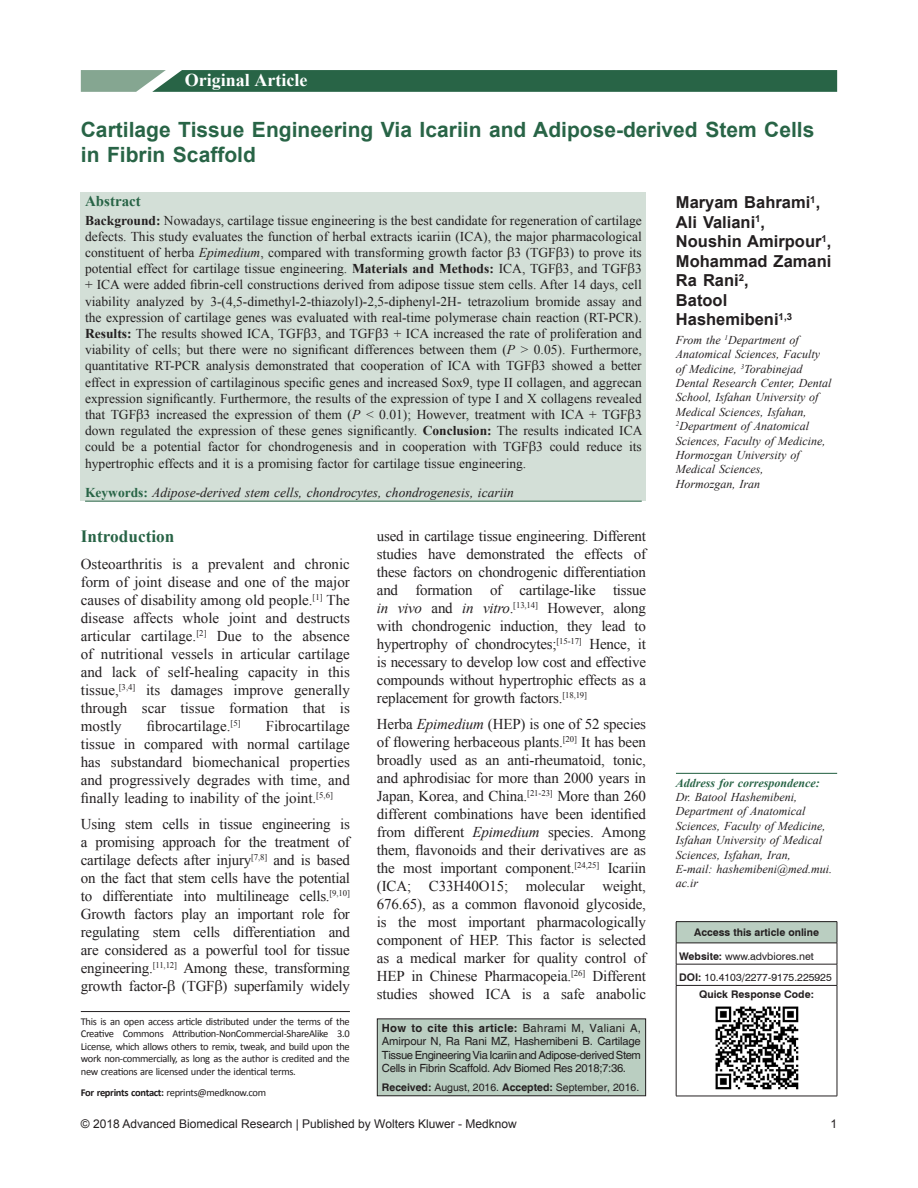
<style>
.page{position:relative;width:918px;height:1188px;background:#fff}
.page>*{position:absolute;margin:0;border:0;box-sizing:border-box;transform-origin:0 0}
.AT{font:700 21px/25.2px "Arial";color:#286446}
.AH{font:700 18px "Times New Roman";color:#fff}
.t1{font:700 17.25px "Times New Roman";color:#286446}
.AU{font:700 16.5px/19.5px "Arial";color:#231f20}
.TX{font:15px/18px "Times New Roman";letter-spacing:-.01em;color:#231f20;text-align:justify}
.ABSH{font:700 15px "Times New Roman";color:#286446}
.ABS{font:13.5px/16.2px "Times New Roman";color:#231f20;text-align:justify}
.KWD{font:italic 13.5px "Times New Roman";color:#231f20}
.AFF{font:italic 12px/14.4px "Times New Roman";color:#231f20}
.ADD{font:italic 12px/14.4px "Times New Roman";color:#231f20}
.t2{font:12px "Arial";color:#231f20}
.HTC{font:11.25px/13.5px "Helvetica";letter-spacing:-.025em;color:#231f20;text-align:justify}
.TX-2{font:10.5px/12.6px "Calibri";letter-spacing:-.03em;color:#211d1e;text-align:justify}
.HIS{font:10.5px "Helvetica";color:#231f20}
.DOI{font:10.5px "Swiss 721 BT";color:#231f20}
.Website{font:10.5px "Swiss 721 BT";color:#231f20}
.ATAO{font:700 10.5px "Swiss 721 BT";color:#231f20}
.QRC{font:700 10.5px "Swiss 721 BT";color:#231f20}
.s1{font-weight:700}
.s2{font-style:italic}
.s3{font-weight:700;font-style:normal;color:#286446}
.s4{font-weight:700;color:#286446}
</style>
<div class="page">
<hr style="left:676px;top:773px;width:161px;height:1px;background:#286446">
<div style="left:81px;top:192px;width:565px;height:309px;background:#d3dfd7"></div>
<hr style="left:85px;top:501px;width:557px;height:1px;background:#286446">
<svg style="left:81px;top:70px;width:756px;height:22px"></svg>
<div style="left:676px;top:922px;width:161px;height:21px;background:#bacec1"></div>
<hr style="left:676px;top:943px;width:161px;height:1px;background:#231f20">
<hr style="left:676px;top:964px;width:161px;height:1px;background:#231f20">
<hr style="left:676px;top:985px;width:161px;height:1px;background:#231f20">
<hr style="left:676px;top:921px;width:161px;height:1px;background:#231f20">
<svg style="left:676px;top:922px;width:1px;height:63px"></svg>
<svg style="left:837px;top:922px;width:1px;height:63px"></svg>
<hr style="left:676px;top:986px;width:1px;height:110px;background:#231f20">
<hr style="left:837px;top:986px;width:1px;height:110px;background:#231f20">
<hr style="left:676px;top:1096px;width:161px;height:1px;background:#231f20">
<img style="left:715px;top:1006px;width:84px;height:84px">
<hr style="left:81px;top:1011px;width:269px;height:1px;background:#231f20">
<div style="left:377px;top:1019px;width:269px;height:77px;background:#bacec1"></div>
<div style="left:377px;top:1018px;width:269px;height:78px;border:1px solid #231f20"></div>
<p class="AH" style="left:185px;top:67px;width:124px">Original Article</p>
<p class="AT" style="left:81px;top:117px;width:735px">Cartilage Tissue Engineering Via Icariin and Adipose‑derived Stem Cells in Fibrin Scaffold</p>
<p class="ABSH" style="left:85px;top:190px;width:57px">Abstract</p>
<p class="ABS" style="left:85px;top:212px;width:559px"><span class="s1">Background:</span> Nowadays, cartilage tissue engineering is the best candidate for regeneration of cartilage defects. This study evaluates the function of herbal extracts icariin (ICA), the major pharmacological constituent of herba <span class="s2">Epimedium</span>, compared with transforming growth factor 3 (TGF 3) to prove its potential effect for cartilage tissue engineering. <span class="s1">Materials and Methods:</span> ICA, TGF 3, and TGF 3 + ICA were added fibrin‑cell constructions derived from adipose tissue stem cells. After 14 days, cell viability analyzed by 3‑(4,5‑dimethyl‑2‑thiazolyl)‑2,5‑diphenyl‑2H‑ tetrazolium bromide assay and the expression of cartilage genes was evaluated with real‑time polymerase chain reaction (RT‑PCR).<br><span class="s1">Results:</span> The results showed ICA, TGF 3, and TGF 3 + ICA increased the rate of proliferation and viability of cells; but there were no significant differences between them (<span class="s2">P</span> &gt; 0.05). Furthermore, quantitative RT‑PCR analysis demonstrated that cooperation of ICA with TGF 3 showed a better effect in expression of cartilaginous specific genes and increased Sox9, type II collagen, and aggrecan expression significantly. Furthermore, the results of the expression of type I and X collagens revealed that TGF 3 increased the expression of them (<span class="s2">P</span> &lt; 0.01); However, treatment with ICA + TGF 3 down regulated the expression of these genes significantly. <span class="s1">Conclusion:</span> The results indicated ICA could be a potential factor for chondrogenesis and in cooperation with TGF 3 could reduce its hypertrophic effects and it is a promising factor for cartilage tissue engineering.</p>
<p class="KWD" style="left:85px;top:483px;width:430px"><span class="s3">Keywords:</span> Adipose‑derived stem cells, chondrocytes, chondrogenesis, icariin</p>
<h1 class="t1" style="left:81px;top:524px;width:95px">Introduction</h1>
<p class="TX" style="left:81px;top:554px;width:271px">Osteoarthritis is a prevalent and chronic form of joint disease and one of the major causes of disability among old people.<sup>[1]</sup> The disease affects whole joint and destructs articular cartilage.<sup>[2]</sup> Due to the absence of nutritional vessels in articular cartilage and lack of self‑healing capacity in this tissue,<sup>[3,4]</sup> its damages improve generally through scar tissue formation that is mostly</p>
<p class="TX" style="left:147px;top:716px;width:95px">fibrocartilage.<sup>[5]</sup></p>
<p class="TX" style="left:81px;top:716px;width:271px;text-indent:185px">Fibrocartilage tissue in compared with normal cartilage has substandard biomechanical properties and progressively degrades with time, and finally leading to inability of the joint.<sup>[5,6]</sup></p>
<p class="TX" style="left:81px;top:815px;width:271px">Using stem cells in tissue engineering is a promising approach for the treatment of cartilage defects after injury<sup>[7,8]</sup> and is based on the fact that stem cells have the potential to differentiate into multilineage cells.<sup>[9,10] </sup>Growth factors play an important role for regulating stem cells differentiation and are considered as a powerful tool for tissue engineering.<sup>[11,12]</sup> Among these, transforming growth factor‑ (TGF ) superfamily widely</p>
<p class="TX-2" style="left:81px;top:1015px;width:271px">This is an open access article distributed under the terms of the Creative Commons Attribution‑NonCommercial‑ShareAlike 3.0<br>License, which allows others to remix, tweak, and build upon the work non‑commercially, as long as the author is credited and the new creations are licensed under the identical terms.</p>
<p class="TX-2" style="left:81px;top:1086px;width:187px"><span class="s1">For reprints contact:</span> reprints@medknow.com</p>
<p class="TX" style="left:377px;top:526px;width:271px">used in cartilage tissue engineering. Different studies have demonstrated the effects of these factors on chondrogenic differentiation and formation of cartilage‑like tissue <span class="s2">in vivo</span> and <span class="s2">in vitro</span>.<sup>[13,14]</sup> However, along with chondrogenic induction, they lead to hypertrophy of chondrocytes;<sup>[15‑17]</sup> Hence, it is necessary to develop low cost and effective compounds without hypertrophic effects as a replacement for growth factors.<sup>[18,19]</sup></p>
<p class="TX" style="left:377px;top:715px;width:271px">Herba <span class="s2">Epimedium</span> (HEP) is one of 52 species of flowering herbaceous plants.<sup>[20]</sup> It has been broadly used as an anti‑rheumatoid, tonic, and aphrodisiac for more than 2000 years in Japan, Korea, and China.<sup>[21‑23]</sup> More than 260 different combinations have been identified from different <span class="s2">Epimedium</span> species. Among them, flavonoids and their derivatives are as the most important component.<sup>[24,25]</sup> Icariin (ICA; C33H40O15; molecular weight, 676.65), as a common flavonoid glycoside, is the most important pharmacologically component of HEP. This factor is selected as a medical marker for quality control of HEP in Chinese Pharmacopeia.<sup>[26]</sup> Different studies showed ICA is a safe anabolic</p>
<p class="HTC" style="left:382px;top:1021px;width:261px"><span class="s1">How to cite this article:</span> Bahrami M, Valiani A, Amirpour N, Ra Rani MZ, Hashemibeni B. Cartilage Tissue Engineering Via Icariin and Adipose-derived Stem Cells in Fibrin Scaffold. Adv Biomed Res 2018;7:36.</p>
<p class="HIS" style="left:382px;top:1081px;width:259px"><span class="s1">Received:</span> August, 2016. <span class="s1">Accepted:</span> September, 2016.</p>
<p class="AU" style="left:676px;top:193px;width:157px">Maryam Bahrami<sup>1</sup>,<br>Ali Valiani<sup>1</sup>,<br>Noushin Amirpour<sup>1</sup>,<br>Mohammad Zamani<br>Ra Rani<sup>2</sup>,<br>Batool<br>Hashemibeni<sup>1,3</sup></p>
<p class="AFF" style="left:676px;top:332px;width:157px">From the <sup>1</sup>Department of<br>Anatomical Sciences, Faculty of Medicine, <sup>3</sup>Torabinejad<br>Dental Research Center, Dental<br>School, Isfahan University of<br>Medical Sciences, Isfahan,<br><sup>2</sup>Department of Anatomical<br>Sciences, Faculty of Medicine,<br>Hormozgan University of<br>Medical Sciences,<br>Hormozgan, Iran</p>
<p class="ADD" style="left:676px;top:775px;width:158px"><span class="s4">Address for correspondence:<br></span>Dr. Batool Hashemibeni,<br>Department of Anatomical<br>Sciences, Faculty of Medicine,<br>Isfahan University of Medical<br>Sciences, Isfahan, Iran,<br>E‑mail: hashemibeni@med.mui. ac.ir</p>
<p class="ATAO" style="left:694px;top:925px;width:126px">Access this article online</p>
<p class="Website" style="left:679px;top:949px;width:136px"><span class="s1">Website:</span> www.advbiores.net</p>
<p class="DOI" style="left:679px;top:971px;width:154px"><span class="s1">DOI:</span> 10.4103/2277-9175.225925</p>
<p class="QRC" style="left:699px;top:987px;width:116px">Quick Response Code:</p>
<p class="t2" style="left:81px;top:1116px;width:437px">© 2018 Advanced Biomedical Research | Published by Wolters Kluwer ‑ Medknow</p>
<p class="t2" style="left:830px;top:1116px;width:8px">1</p>
</div>
